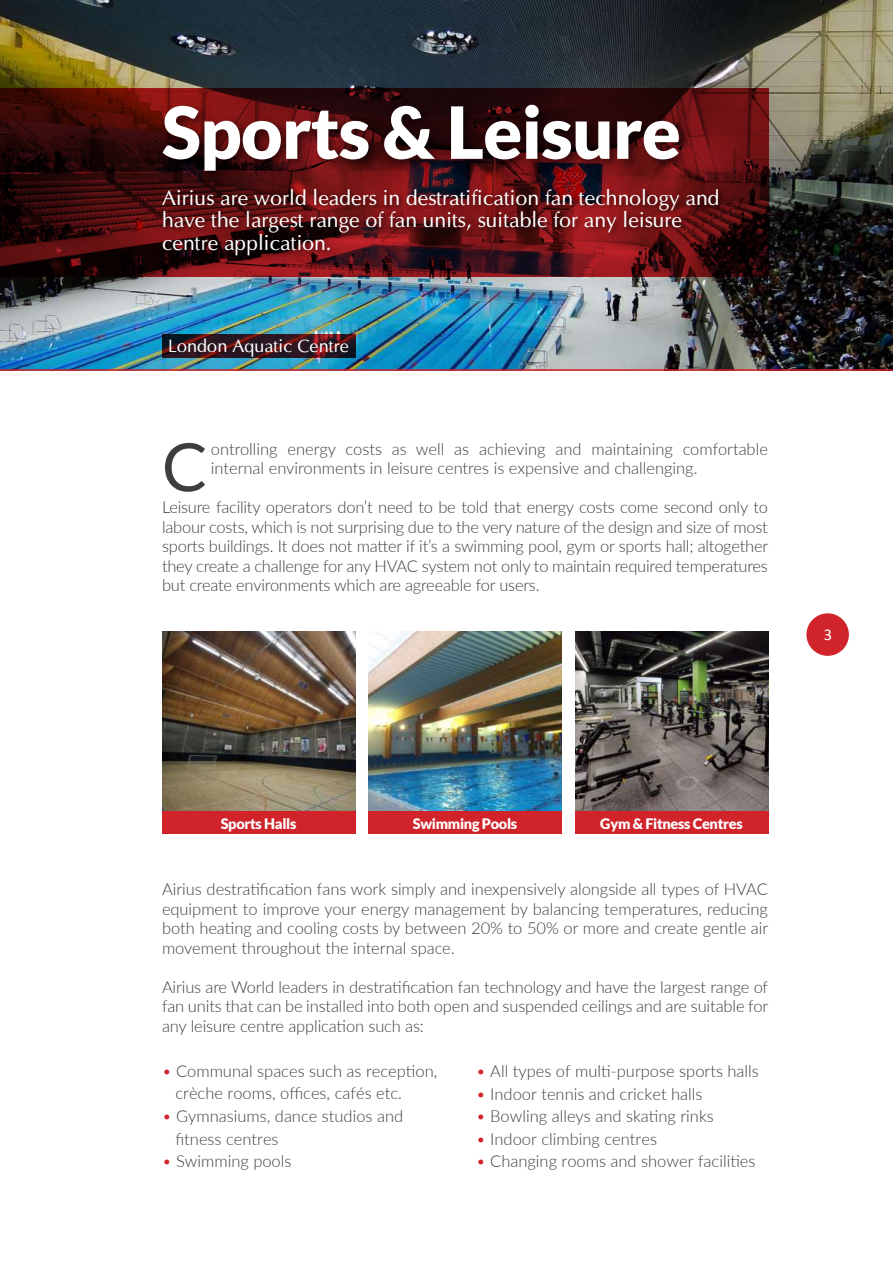
<style>
.page{position:relative;width:893px;height:1263px;background:#fff}
.page>*{position:absolute;margin:0;border:0;box-sizing:border-box;transform-origin:0 0}
.t1{font:900 72px "Lato";letter-spacing:-.01em;color:#fff}
.t2{font:66.75px "Lato";color:#3e3e3f}
.t3{font:21px/22.5px "Optima";color:#fff}
.t4{font:18px "Optima";color:#fff}
.t5{font:300 16.5px/19.5px "Lato";color:#3e3e3f}
.t6{font:16.5px "Calibri";color:#fff}
.t7{font:900 14.4px "Lato";letter-spacing:-.02em;color:#fff}
.s1{color:#d1232a}
</style>
<div class="page">
<img style="left:0;top:0;width:893px;height:369px">
<svg style="left:0;top:89px;width:768px;height:188px;background:#440b0c"></svg>
<svg style="left:162px;top:334px;width:193px;height:23px;background:#38151d"></svg>
<img style="left:158px;top:182px;width:589px;height:82px">
<img style="left:153px;top:88px;width:544px;height:101px">
<hr style="left:0;top:369px;width:893px;height:2px;background:#d1232a">
<div style="left:162px;top:632px;width:193px;height:202px;background:#d1232a"></div>
<img style="left:162px;top:632px;width:193px;height:178px">
<div style="left:369px;top:632px;width:193px;height:202px;background:#d1232a"></div>
<img style="left:369px;top:632px;width:193px;height:178px">
<div style="left:575px;top:632px;width:193px;height:202px;background:#d1232a"></div>
<img style="left:575px;top:632px;width:193px;height:178px">
<div style="left:806px;top:613px;width:43px;height:43px;background:#d1232a;border-radius:50%"></div>
<h1 class="t1" style="left:162px;top:102px;width:520px">Sports &amp; Leisure</h1>
<p class="t3" style="left:162px;top:188px;width:559px">Airius are world leaders in destratification fan technology and have the largest range of fan units, suitable for any leisure centre application.</p>
<p class="t4" style="left:168px;top:338px;width:182px">London Aquatic Centre</p>
<h2 class="t2" style="left:162px;top:440px;width:47px">C</h2>
<p class="t5" style="left:211px;top:438px;width:559px">ontrolling energy costs as well as achieving and maintaining comfortable internal environments in leisure centres is expensive and challenging.</p>
<p class="t5" style="left:162px;top:497px;width:608px;text-align:justify">Leisure facility operators don’t need to be told that energy costs come second only to labour costs, which is not surprising due to the very nature of the design and size of most sports buildings. It does not ma琀琀er if it’s a swimming pool, gym or sports hall; altogether they create a challenge for any HVAC system not only to maintain required temperatures but create environments which are agreeable for users.</p>
<p class="t6" style="left:819px;top:624px;width:14px">73</p>
<p class="t7" style="left:221px;top:817px;width:77px">Sports Halls</p>
<p class="t7" style="left:413px;top:817px;width:106px">Swimming Pools</p>
<p class="t7" style="left:600px;top:817px;width:144px">Gym &amp; Fitness Centres</p>
<p class="t5" style="left:162px;top:879px;width:608px;text-align:justify">Airius destra琀椀fica琀椀on fans work simply and inexpensively alongside all types of HVAC equipment to improve your energy management by balancing temperatures, reducing both hea琀椀ng and cooling costs by between 20% to 50% or more and create gentle air movement throughout the internal space.</p>
<p class="t5" style="left:162px;top:977px;width:608px;text-align:justify">Airius are World leaders in destra琀椀fica琀椀on fan technology and have the largest range of fan units that can be installed into both open and suspended ceilings and are suitable for any leisure centre applica琀椀on such as:</p>
<p class="t5" style="left:175px;top:1059px;width:263px;line-height:22.5px;text-indent:-13px"><span class="s1">•</span> Communal spaces such as recep琀椀on, crèche rooms, offices, cafés etc.</p>
<p class="t5" style="left:175px;top:1104px;width:229px;line-height:22.5px;text-indent:-13px"><span class="s1">•</span> Gymnasiums, dance studios and fitness centres</p>
<p class="t5" style="left:162px;top:1151px;width:131px"><span class="s1">•</span> Swimming pools</p>
<p class="t5" style="left:476px;top:1061px;width:284px"><span class="s1">•</span> All types of mul琀椀-purpose sports halls</p>
<p class="t5" style="left:476px;top:1083px;width:228px"><span class="s1">•</span> Indoor tennis and cricket halls</p>
<p class="t5" style="left:476px;top:1106px;width:239px"><span class="s1">•</span> Bowling alleys and ska琀椀ng rinks</p>
<p class="t5" style="left:476px;top:1128px;width:182px"><span class="s1">•</span> Indoor climbing centres</p>
<p class="t5" style="left:476px;top:1151px;width:281px"><span class="s1">•</span> Changing rooms and shower facili琀椀es</p>
</div>
